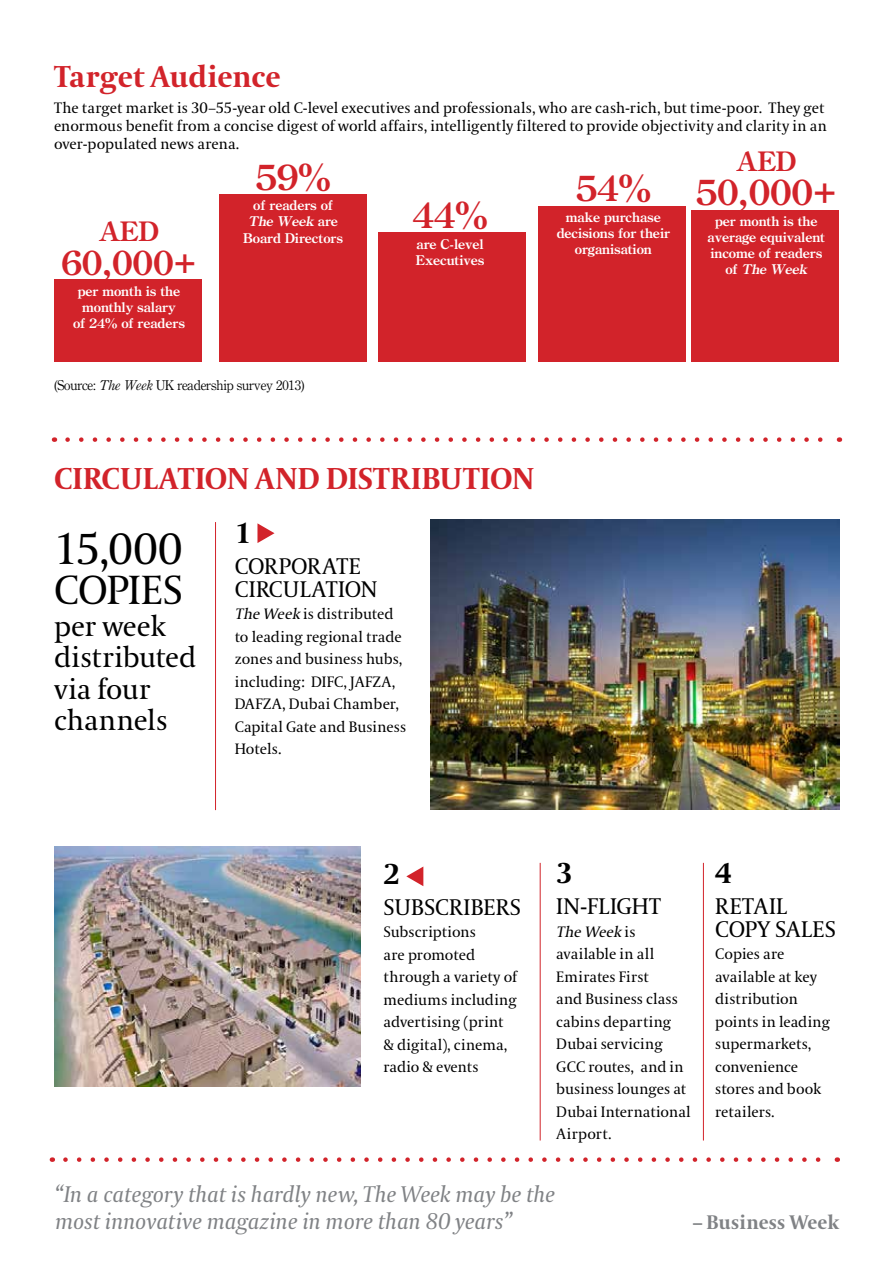
<style>
.page{position:relative;width:893px;height:1263px;background:#fff}
.page>*{position:absolute;margin:0;border:0;box-sizing:border-box;transform-origin:0 0}
.t1{font:43.5px "Coranto";color:#000}
.t2{font:40.5px "Coranto";letter-spacing:-.015em;color:#000}
.t3{font:700 36px "Century OSMT";letter-spacing:-.01em;color:#d2232a}
.t4{font:700 34.5px "Century OSMT";color:#d2232a}
.t5{font:700 30px "Coranto";letter-spacing:.005em;color:#d2232a}
.t6{font:28.5px/31.5px "Coranto";letter-spacing:-.005em;color:#000}
.t7{font:700 28.5px "Coranto";color:#000}
.t8{font:700 27px "Century OSMT";letter-spacing:-.01em;color:#d2232a}
.t9{font:italic 22.5px/27px "Coranto";letter-spacing:-.005em;color:#808285}
.t10{font:22.5px/22.5px "Coranto";letter-spacing:.005em;color:#000}
.t11{font:700 19.5px "Coranto";letter-spacing:.005em;color:#808285}
.t12{font:15px/22.5px "Coranto";color:#000}
.t13{font:700 13.5px/16.2px "Century OSMT";letter-spacing:-.01em;color:#fff;text-align:center}
.t14{font:13.5px "Century OSMT";letter-spacing:-.01em;color:#000}
.s1{font-style:italic}
</style>
<div class="page">
<svg style="left:406px;top:866px;width:17px;height:20px"></svg>
<img style="left:430px;top:519px;width:409px;height:291px">
<div style="left:379px;top:232px;width:147px;height:130px;background:#d2232a"></div>
<div style="left:219px;top:194px;width:147px;height:168px;background:#d2232a"></div>
<div style="left:538px;top:206px;width:147px;height:156px;background:#d2232a"></div>
<div style="left:54px;top:279px;width:147px;height:83px;background:#d2232a"></div>
<div style="left:691px;top:210px;width:148px;height:152px;background:#d2232a"></div>
<svg style="left:68px;top:437px;width:755px;height:5px"></svg>
<img style="left:54px;top:846px;width:307px;height:240px">
<hr style="left:215px;top:522px;width:1px;height:288px;background:#d2232a">
<hr style="left:540px;top:863px;width:1px;height:277px;background:#d2232a">
<hr style="left:703px;top:863px;width:1px;height:277px;background:#d2232a">
<svg style="left:257px;top:523px;width:18px;height:20px"></svg>
<svg style="left:65px;top:1157px;width:756px;height:5px"></svg>
<h3 class="t5" style="left:54px;top:58px;width:228px">Target Audience</h3>
<p class="t12" style="left:54px;top:100px;width:774px;line-height:18px">The target market is 30–55-year old C-level executives and professionals, who are cash-rich, but time-poor. They get enormous benefit from a concise digest of world affairs, intelligently filtered to provide objectivity and clarity in an over-populated news arena.</p>
<h3 class="t3" style="left:255px;top:155px;width:77px">59%</h3>
<p class="t13" style="left:243px;top:197px;width:101px">of readers of<br><span class="s1">The Week</span> a r e<br>Board Directors</p>
<h3 class="t3" style="left:412px;top:193px;width:77px">44%</h3>
<h3 class="t8" style="left:736px;top:145px;width:62px">AED</h3>
<h3 class="t3" style="left:696px;top:170px;width:143px">50,000+</h3>
<p class="t13" style="left:707px;top:213px;width:119px">per month is the average equivalent income of readers o f <span class="s1">The Week</span></p>
<h3 class="t3" style="left:576px;top:166px;width:77px">54%</h3>
<p class="t13" style="left:557px;top:209px;width:115px">make purchase decisions for their organisation</p>
<h3 class="t8" style="left:99px;top:215px;width:62px">AED</h3>
<h3 class="t4" style="left:61px;top:242px;width:137px">60,000+</h3>
<p class="t13" style="left:73px;top:283px;width:113px">per month is the monthly salary<br>of 24% of readers</p>
<p class="t13" style="left:416px;top:235px;width:70px;text-align:left">are C-level<br>Executives</p>
<p class="t14" style="left:54px;top:377px;width:252px">(Source: <span class="s1">The Week</span> UK readership survey 2013)</p>
<h3 class="t5" style="left:54px;top:460px;width:482px">CIRCULATION AND DISTRIBUTION</h3>
<h3 class="t7" style="left:235px;top:516px;width:18px">1</h3>
<h3 class="t10" style="left:235px;top:556px;width:144px">CORPORATE<br>CIRCULATION</h3>
<p class="t12" style="left:235px;top:603px;width:173px"><span class="s1">The Week</span> is distributed to leading regional trade zones and business hubs, including: DIFC, JAFZA,<br>DAFZA, Dubai Chamber,<br>Capital Gate and Business<br>Hotels.</p>
<h1 class="t1" style="left:54px;top:523px;width:130px">15,000</h1>
<h2 class="t2" style="left:54px;top:566px;width:130px">COPIES</h2>
<h3 class="t6" style="left:54px;top:611px;width:144px">per week distributed via four channels</h3>
<h3 class="t7" style="left:384px;top:856px;width:18px">2</h3>
<h3 class="t10" style="left:384px;top:897px;width:139px">SUBSCRIBERS</h3>
<p class="t12" style="left:384px;top:921px;width:135px">Subscriptions<br>are promoted through a variety of mediums including advertising (print &amp; digital), cinema, radio &amp; events</p>
<h3 class="t7" style="left:556px;top:856px;width:18px">3</h3>
<h3 class="t10" style="left:556px;top:896px;width:106px">IN-FLIGHT</h3>
<p class="t12" style="left:556px;top:921px;width:136px"><span class="s1">The Week</span> i s available in all<br>Emirates First<br>and Business class cabins departing<br>Dubai servicing<br>GCC routes, and in business lounges at<br>Dubai International<br>Airport.</p>
<h3 class="t7" style="left:715px;top:856px;width:18px">4</h3>
<h3 class="t10" style="left:715px;top:896px;width:122px">RETAIL<br>COPY SALES</h3>
<p class="t12" style="left:715px;top:943px;width:116px">Copies are available at key distribution points in leading supermarkets, convenience stores and book retailers.</p>
<h3 class="t9" style="left:55px;top:1181px;width:501px">“In a category that is hardly new, The Week may be the most innovative magazine in more than 80 years”</h3>
<h3 class="t11" style="left:693px;top:1210px;width:148px">– Business Week</h3>
</div>
